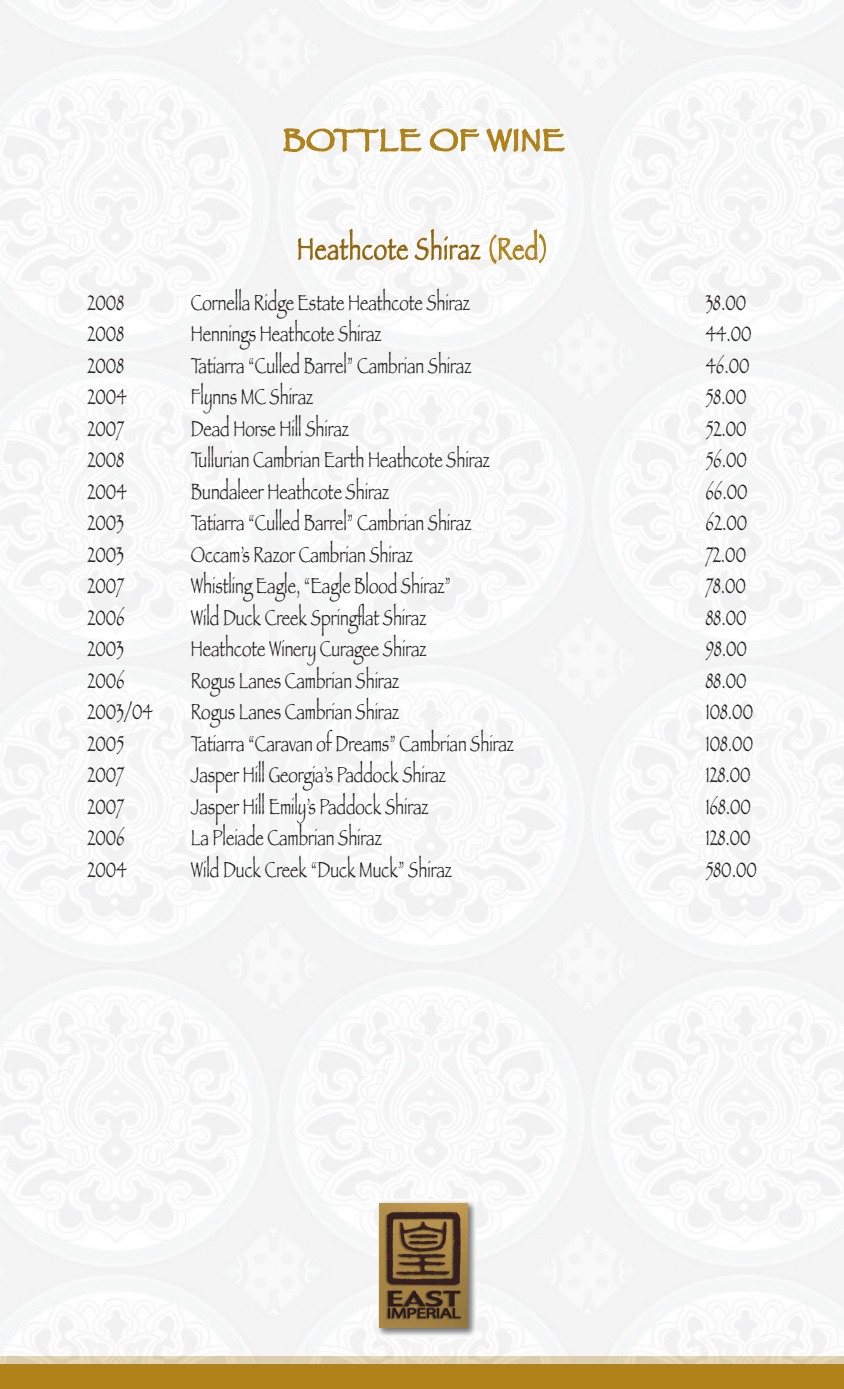
<style>
.page{position:relative;width:844px;height:1389px;background:#fff}
.page>*{position:absolute;margin:0;border:0;box-sizing:border-box;transform-origin:0 0}
.t1{font:condensed 31.5px "Papyrus";letter-spacing:.03em;color:#865d14}
.t2{font:31.5px "Papyrus";letter-spacing:.02em;color:#b0821a}
.t3{font:condensed 22.75px "Papyrus";color:#231f20}
.s1{color:#b0821a}
</style>
<div class="page">
<hr style="left:0;top:1357px;width:1px;height:32px;background:#b0821a">
<div style="left:1px;top:1357px;width:842px;height:32px;background:#b0821a"></div>
<div style="left:0;top:0;width:843px;height:1364px;background:#f6f7f7"></div>
<img style="left:378px;top:1200px;width:97px;height:137px">
<img style="left:379px;top:1203px;width:88px;height:124px">
<svg style="left:282px;top:33px;width:140px;height:137px"></svg>
<svg style="left:429px;top:115px;width:136px;height:71px"></svg>
<svg style="left:297px;top:229px;width:111px;height:41px"></svg>
<svg style="left:414px;top:229px;width:67px;height:33px"></svg>
<svg style="left:489px;top:225px;width:57px;height:44px"></svg>
<p class="t2" style="left:283px;top:121px;width:283px">BOTTLE OF WINE</p>
<p class="t1" style="left:297px;top:230px;width:253px">Heathcote Shiraz <span class="s1">(Red)</span></p>
<p class="t3" style="left:87px;top:289px;width:38px">2008</p>
<p class="t3" style="left:191px;top:289px;width:280px">Cornella Ridge Estate Heathcote Shiraz</p>
<p class="t3" style="left:705px;top:289px;width:42px">38.00</p>
<p class="t3" style="left:87px;top:320px;width:38px">2008</p>
<p class="t3" style="left:191px;top:320px;width:192px">Hennings Heathcote Shiraz</p>
<p class="t3" style="left:705px;top:320px;width:47px">44.00</p>
<p class="t3" style="left:87px;top:352px;width:38px">2008</p>
<p class="t3" style="left:191px;top:352px;width:282px">Tatiarra “Culled Barrel” Cambrian Shiraz</p>
<p class="t3" style="left:705px;top:352px;width:45px">46.00</p>
<p class="t3" style="left:87px;top:383px;width:41px">2004</p>
<p class="t3" style="left:191px;top:383px;width:124px">Flynns MC Shiraz</p>
<p class="t3" style="left:705px;top:383px;width:42px">58.00</p>
<p class="t3" style="left:87px;top:415px;width:38px">2007</p>
<p class="t3" style="left:191px;top:415px;width:159px">Dead Horse Hill Shiraz</p>
<p class="t3" style="left:705px;top:415px;width:42px">52.00</p>
<p class="t3" style="left:87px;top:446px;width:38px">2008</p>
<p class="t3" style="left:191px;top:446px;width:300px">Tullurian Cambrian Earth Heathcote Shiraz</p>
<p class="t3" style="left:705px;top:446px;width:43px">56.00</p>
<p class="t3" style="left:87px;top:478px;width:41px">2004</p>
<p class="t3" style="left:191px;top:478px;width:200px">Bundaleer Heathcote Shiraz</p>
<p class="t3" style="left:705px;top:478px;width:43px">66.00</p>
<p class="t3" style="left:87px;top:509px;width:38px">2003</p>
<p class="t3" style="left:191px;top:509px;width:282px">Tatiarra “Culled Barrel” Cambrian Shiraz</p>
<p class="t3" style="left:705px;top:509px;width:43px">62.00</p>
<p class="t3" style="left:87px;top:541px;width:38px">2003</p>
<p class="t3" style="left:191px;top:541px;width:223px">Occam’s Razor Cambrian Shiraz</p>
<p class="t3" style="left:705px;top:541px;width:42px">72.00</p>
<p class="t3" style="left:87px;top:572px;width:38px">2007</p>
<p class="t3" style="left:191px;top:572px;width:262px">Whistling Eagle, “Eagle Blood Shiraz”</p>
<p class="t3" style="left:705px;top:572px;width:42px">78.00</p>
<p class="t3" style="left:87px;top:604px;width:39px">2006</p>
<p class="t3" style="left:191px;top:604px;width:237px">Wild Duck Creek Springflat Shiraz</p>
<p class="t3" style="left:705px;top:604px;width:42px">88.00</p>
<p class="t3" style="left:87px;top:635px;width:38px">2003</p>
<p class="t3" style="left:191px;top:635px;width:237px">Heathcote Winery Curagee Shiraz</p>
<p class="t3" style="left:705px;top:635px;width:43px">98.00</p>
<p class="t3" style="left:87px;top:667px;width:39px">2006</p>
<p class="t3" style="left:191px;top:667px;width:210px">Rogus Lanes Cambrian Shiraz</p>
<p class="t3" style="left:705px;top:667px;width:42px">88.00</p>
<p class="t3" style="left:87px;top:698px;width:67px">2003/04</p>
<p class="t3" style="left:191px;top:698px;width:210px">Rogus Lanes Cambrian Shiraz</p>
<p class="t3" style="left:705px;top:698px;width:49px">108.00</p>
<p class="t3" style="left:87px;top:730px;width:38px">2005</p>
<p class="t3" style="left:191px;top:730px;width:324px">Tatiarra “Caravan of Dreams” Cambrian Shiraz</p>
<p class="t3" style="left:705px;top:730px;width:49px">108.00</p>
<p class="t3" style="left:87px;top:761px;width:38px">2007</p>
<p class="t3" style="left:191px;top:761px;width:256px">Jasper Hill Georgia’s Paddock Shiraz</p>
<p class="t3" style="left:705px;top:761px;width:46px">128.00</p>
<p class="t3" style="left:87px;top:793px;width:38px">2007</p>
<p class="t3" style="left:191px;top:793px;width:239px">Jasper Hill Emily’s Paddock Shiraz</p>
<p class="t3" style="left:705px;top:793px;width:47px">168.00</p>
<p class="t3" style="left:87px;top:824px;width:39px">2006</p>
<p class="t3" style="left:191px;top:824px;width:192px">La Pleiade Cambrian Shiraz</p>
<p class="t3" style="left:705px;top:824px;width:46px">128.00</p>
<p class="t3" style="left:87px;top:856px;width:41px">2004</p>
<p class="t3" style="left:191px;top:856px;width:262px">Wild Duck Creek “Duck Muck” Shiraz</p>
<p class="t3" style="left:705px;top:856px;width:53px">580.00</p>
</div>
